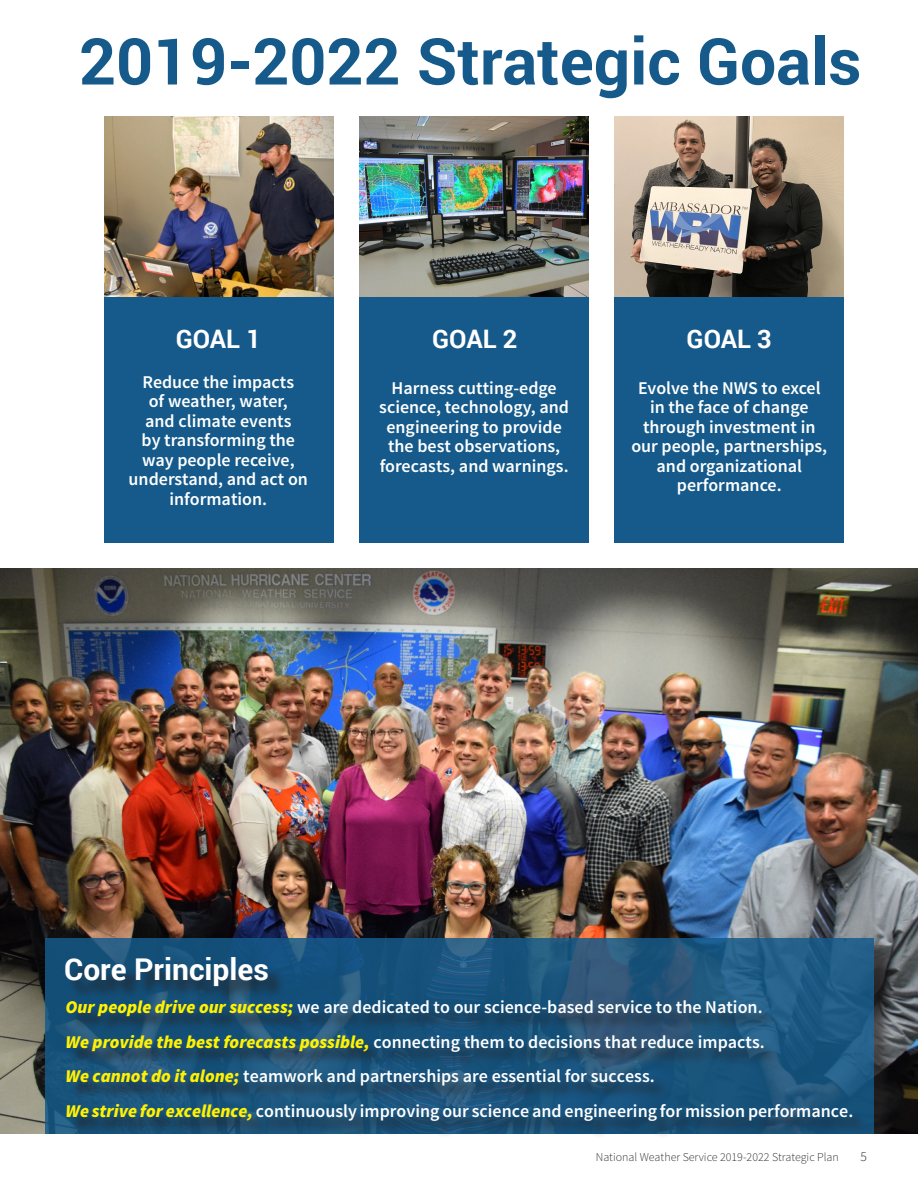
<style>
.page{position:relative;width:918px;height:1188px;background:#fff}
.page>*{position:absolute;margin:0;border:0;box-sizing:border-box;transform-origin:0 0}
.t1{font:700 64.5px "Roboto";color:#155a8a}
.t2{font:700 30px "Roboto";color:#fff}
.green_box_title{font:700 25.5px "Roboto";color:#fff}
.green_box_text{font:600 18px/19.5px "Source Sans Pro";color:#fff;text-align:center}
.text{font:600 18px "Source Sans Pro";color:#fff}
.table_first_row{font:300 13.5px "Source Sans Pro";color:#262727}
.table_first_row-2{font:300 12px "Source Sans Pro";color:#353434}
.s1{font-weight:900;font-style:italic;color:#fff101}
</style>
<div class="page">
<img style="left:0;top:569px;width:918px;height:565px">
<div style="left:104px;top:297px;width:230px;height:246px;background:#155a8a"></div>
<div style="left:359px;top:297px;width:230px;height:246px;background:#155a8a"></div>
<div style="left:614px;top:297px;width:230px;height:246px;background:#155a8a"></div>
<img style="left:104px;top:117px;width:230px;height:180px">
<img style="left:359px;top:116px;width:230px;height:181px">
<img style="left:614px;top:116px;width:230px;height:181px">
<svg style="left:45px;top:938px;width:828px;height:196px;background:#1d567e"></svg>
<div style="left:70px;top:1003px;width:800px;height:135px;background:#231f20;opacity:.75"></div>
<div style="left:68px;top:960px;width:218px;height:44px;background:#231f20;opacity:.75"></div>
<p class="t1" style="left:79px;top:16px;width:784px">2019-2022 Strategic Goals</p>
<p class="green_box_title" style="left:176px;top:321px;width:87px">GOAL 1</p>
<p class="green_box_title" style="left:432px;top:321px;width:87px">GOAL 2</p>
<p class="green_box_title" style="left:687px;top:321px;width:87px">GOAL 3</p>
<p class="green_box_text" style="left:129px;top:372px;width:181px">Reduce the impacts<br>of weather, water,<br>and climate events<br>by transforming the way people receive, understand, and act on information.</p>
<p class="green_box_text" style="left:379px;top:379px;width:191px">Harness cutting-edge science, technology, and engineering to provide the best observations, forecasts, and warnings.</p>
<p class="green_box_text" style="left:631px;top:379px;width:197px">Evolve the NWS to excel in the face of change through investment in our people, partnerships, and organizational performance.</p>
<p class="t2" style="left:64px;top:948px;width:206px">Core Principles</p>
<p class="text" style="left:65px;top:996px;width:699px"><span class="s1">Our people drive our success;</span> we are dedicated to our science-based service to the Nation.</p>
<p class="text" style="left:65px;top:1030px;width:701px"><span class="s1">We provide the best forecasts possible,</span> connecting them to decisions that reduce impacts.</p>
<p class="text" style="left:65px;top:1065px;width:591px"><span class="s1">We cannot do it alone;</span> teamwork and partnerships are essential for success.</p>
<p class="text" style="left:65px;top:1099px;width:789px"><span class="s1">We strive for excellence,</span> continuously improving our science and engineering for mission performance.</p>
<p class="table_first_row-2" style="left:596px;top:1150px;width:245px">National Weather Service 2019-2022 Strategic Plan</p>
<p class="table_first_row" style="left:860px;top:1148px;width:8px">5</p>
</div>
